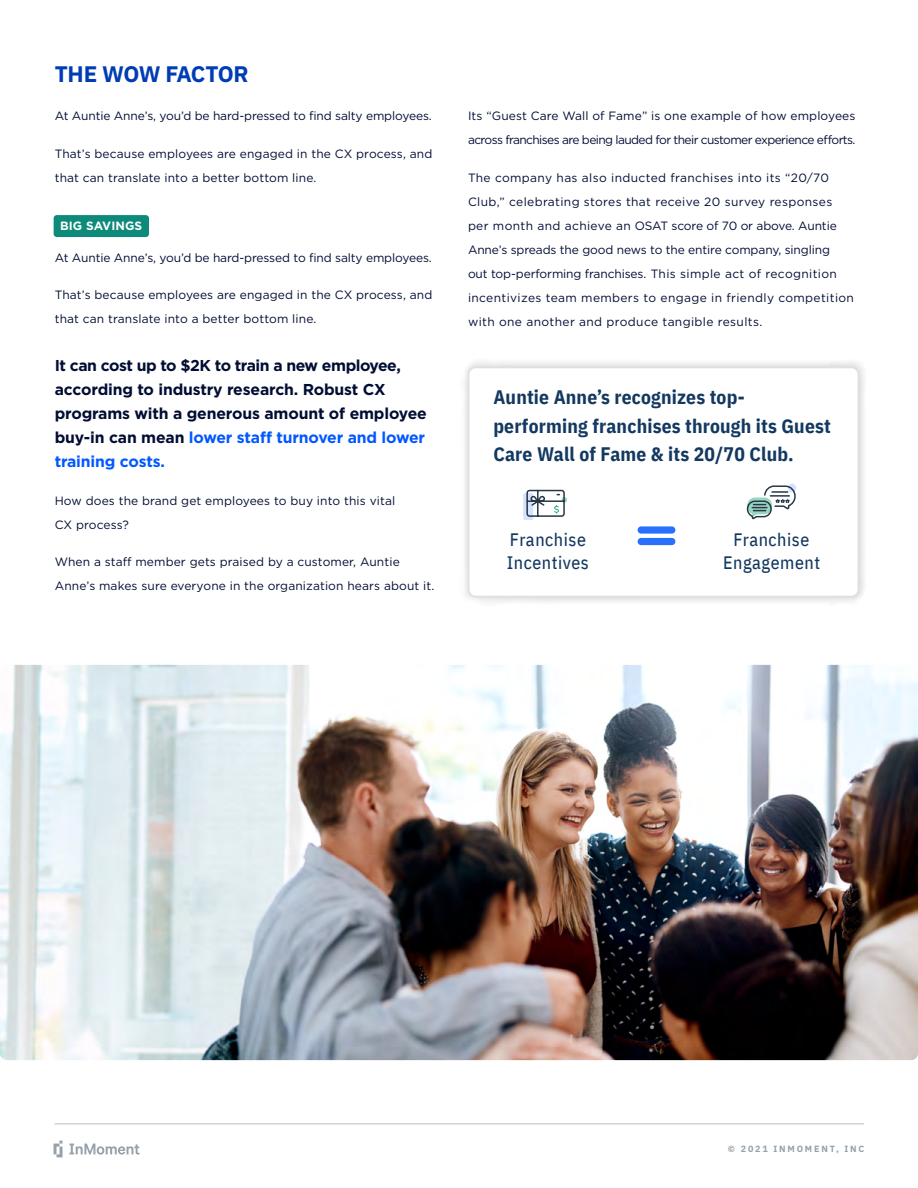
<style>
.page{position:relative;width:918px;height:1188px;background:#fff}
.page>*{position:absolute;margin:0;border:0;box-sizing:border-box;transform-origin:0 0}
.t1{font:700 22.5px "IBM Plex Sans";letter-spacing:-.035em;color:#003cb3}
.t2{font:700 19.5px/28.5px "IBM Plex Sans Cond";letter-spacing:.01em;color:#143961}
.t3{font:18px/22.5px "IBM Plex Sans Cond Text";letter-spacing:.03em;color:#143961}
.t4{font:700 15.75px/24px "Gotham";letter-spacing:-.01em;color:#000d33}
.t5{font:12px/24px "Gotham";letter-spacing:.03em;color:#000d33}
.t6{font:12px/24px "Gotham";letter-spacing:.01em;color:#000d33}
.t7{font:12px/24px "Gotham";letter-spacing:-.05em;color:#000d33}
.t8{font:12px "Gotham";letter-spacing:-.01em;color:#000d33}
.t9{font:700 12px "Gotham";letter-spacing:.01em;color:#fff}
.t10{font:700 9px "IBM Plex Sans";letter-spacing:.2em;color:#96a1ab}
.s1{color:#0058ff}
</style>
<div class="page">
<hr style="left:55px;top:1123px;width:809px;height:2px;background:#cfd4d9">
<svg style="left:54px;top:1141px;width:9px;height:16px"></svg>
<svg style="left:69px;top:1144px;width:71px;height:11px"></svg>
<div style="left:459px;top:358px;width:408px;height:248px;background:#000;opacity:.22"></div>
<div style="left:469px;top:368px;width:389px;height:228px;background:#fff;border-radius:7px"></div>
<div style="left:468px;top:367px;width:391px;height:230px;border:2px solid #dfe1df;border-radius:7px"></div>
<div style="left:638px;top:526px;width:37px;height:8px;background:#2971fb;border-radius:4px"></div>
<div style="left:638px;top:538px;width:37px;height:7px;background:#2971fb;border-radius:4px"></div>
<div style="left:523px;top:493px;width:10px;height:27px;background:#d6e3fc;border-radius:2px"></div>
<svg style="left:526px;top:489px;width:41px;height:28px"></svg>
<div style="left:788px;top:484px;width:8px;height:8px;background:#d6e3fc;border-radius:50%"></div>
<svg style="left:746px;top:485px;width:50px;height:35px"></svg>
<div style="left:54px;top:215px;width:95px;height:22px;background:#0d8a7a;border-radius:3px"></div>
<img style="left:0;top:665px;width:918px;height:395px">
<h1 class="t1" style="left:55px;top:56px;width:195px">THE WOW FACTOR</h1>
<p class="t8" style="left:55px;top:109px;width:379px">At Auntie Anne’s, you’d be hard-pressed to find salty employees.</p>
<p class="t6" style="left:55px;top:141px;width:379px">That’s because employees are engaged in the CX process, and that can translate into a better bottom line.</p>
<p class="t9" style="left:60px;top:218px;width:84px">BIG SAVINGS</p>
<p class="t8" style="left:55px;top:250px;width:379px">At Auntie Anne’s, you’d be hard-pressed to find salty employees.</p>
<p class="t6" style="left:55px;top:283px;width:379px">That’s because employees are engaged in the CX process, and that can translate into a better bottom line.</p>
<h3 class="t4" style="left:55px;top:354px;width:374px">It can cost up to $2K to train a new employee, according to industry research. Robust CX programs with a generous amount of employee buy-in can mean <span class="s1">lower staff turnover and lower training costs.</span></h3>
<p class="t6" style="left:55px;top:488px;width:342px">How does the brand get employees to buy into this vital<br>CX process?</p>
<p class="t6" style="left:55px;top:550px;width:381px">When a staff member gets praised by a customer, Auntie<br>Anne’s makes sure everyone in the organization hears about it.</p>
<p class="t7" style="left:468px;top:104px;width:389px">Its “Guest Care Wall of Fame” is one example of how employees across franchises are being lauded for their customer experience efforts.</p>
<p class="t5" style="left:468px;top:165px;width:388px">The company has also inducted franchises into its “20/70<br>Club,” celebrating stores that receive 20 survey responses per month and achieve an OSAT score of 70 or above. Auntie Anne’s spreads the good news to the entire company, singling<br>out top-performing franchises. This simple act of recognition incentivizes team members to engage in friendly competition with one another and produce tangible results.</p>
<h2 class="t2" style="left:493px;top:382px;width:339px">Auntie Anne’s recognizes top&shy;performing franchises through its Guest<br>Care Wall of Fame &amp; its 20/70 Club.</h2>
<h3 class="t3" style="left:507px;top:527px;width:84px">Franchise<br>Incentives</h3>
<h3 class="t3" style="left:723px;top:527px;width:98px;text-align:center">Franchise<br>Engagement</h3>
<p class="t10" style="left:728px;top:1142px;width:138px">© 2021 INMOMENT, INC</p>
</div>
